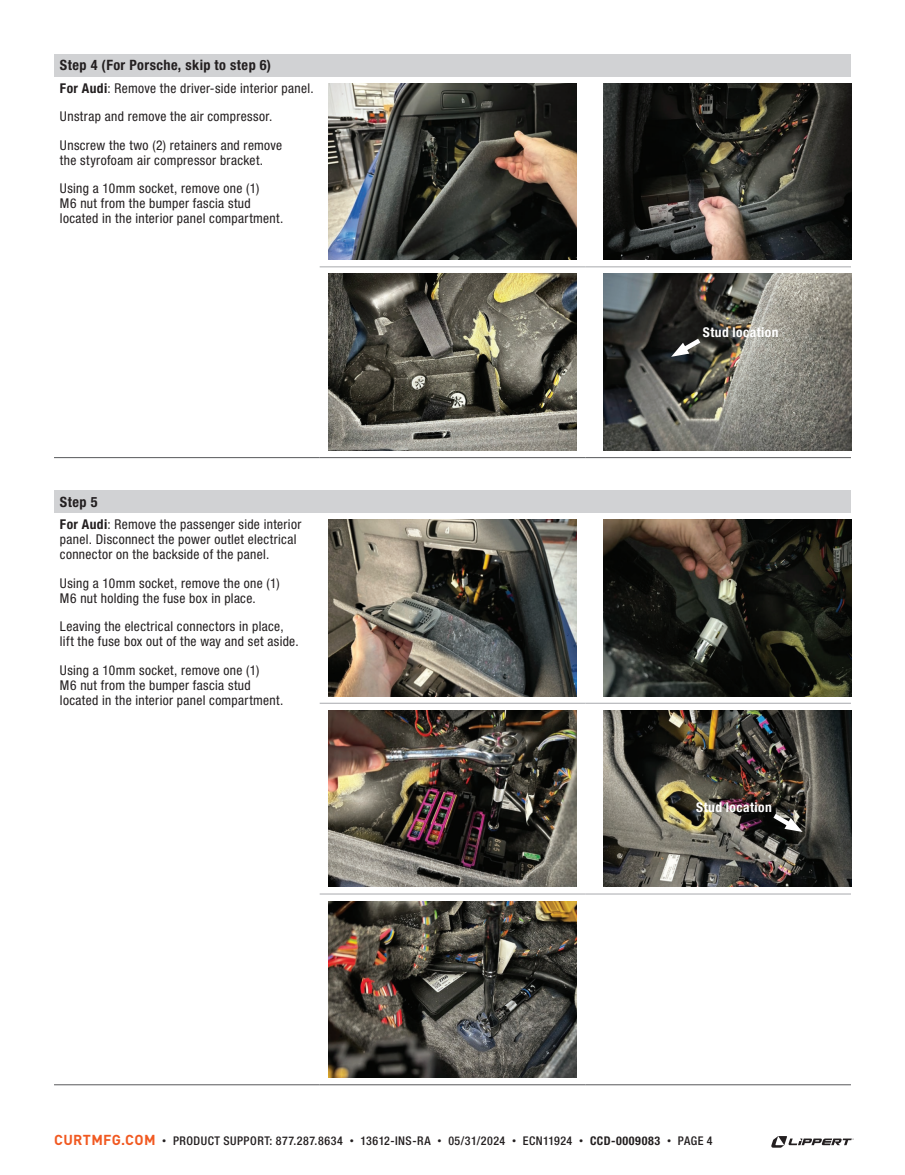
<style>
.page{position:relative;width:905px;height:1175px;background:#fff}
.page>*{position:absolute;margin:0;border:0;box-sizing:border-box;transform-origin:0 0}
.t1{font:700 condensed 14.25px "Helvetica Neue LT Std";letter-spacing:.03em;color:#231f20}
.t2{font:condensed 13.5px/15px "Helvetica Neue LT Std";letter-spacing:.025em;color:#231f20}
.t3{font:700 condensed 13.5px "Helvetica Neue LT Std";letter-spacing:.03em;color:#fff}
.t4{font:500 condensed 12px "Helvetica Neue LT Std";letter-spacing:.04em;color:#231f20}
.s1{font-weight:700}
.s2{font-family:"DINOT";font-weight:700;font-stretch:normal;font-size:14.25px;color:#f15921}
.s3{font-family:"DINOT";font-weight:400;font-stretch:normal;font-size:9px}
</style>
<div class="page">
<svg style="left:771px;top:1136px;width:82px;height:11px"></svg>
<div style="left:54px;top:54px;width:796px;height:22px;background:#d1d2d4"></div>
<hr style="left:320px;top:457px;width:265px;height:1px;background:#57585a">
<hr style="left:585px;top:457px;width:265px;height:1px;background:#57585a">
<hr style="left:54px;top:457px;width:266px;height:1px;background:#57585a">
<hr style="left:320px;top:266px;width:265px;height:1px;background:#a8a9ad">
<hr style="left:585px;top:266px;width:265px;height:1px;background:#a8a9ad">
<img style="left:329px;top:83px;width:247px;height:177px">
<img style="left:603px;top:83px;width:248px;height:177px">
<img style="left:329px;top:274px;width:247px;height:176px">
<img style="left:603px;top:274px;width:248px;height:176px">
<div style="left:54px;top:490px;width:796px;height:22px;background:#d1d2d4"></div>
<hr style="left:320px;top:1084px;width:265px;height:1px;background:#57585a">
<hr style="left:585px;top:1084px;width:265px;height:1px;background:#57585a">
<hr style="left:54px;top:1084px;width:266px;height:1px;background:#57585a">
<hr style="left:320px;top:703px;width:265px;height:1px;background:#a8a9ad">
<hr style="left:585px;top:703px;width:265px;height:1px;background:#a8a9ad">
<hr style="left:320px;top:893px;width:265px;height:1px;background:#a8a9ad">
<hr style="left:585px;top:893px;width:265px;height:1px;background:#a8a9ad">
<img style="left:329px;top:519px;width:247px;height:177px">
<img style="left:603px;top:519px;width:248px;height:177px">
<img style="left:329px;top:710px;width:247px;height:177px">
<img style="left:603px;top:710px;width:248px;height:177px">
<img style="left:329px;top:901px;width:247px;height:176px">
<svg style="left:768px;top:809px;width:34px;height:23px"></svg>
<svg style="left:671px;top:334px;width:34px;height:23px"></svg>
<p class="t1" style="left:60px;top:56px;width:213px">Step 4 (For Porsche, skip to step 6)</p>
<p class="t2" style="left:60px;top:74px;width:255px;line-height:28.5px"><span class="s1">For Audi</span>: Remove the driver-side interior panel.<br>Unstrap and remove the air compressor.<br>Unscrew the two (2) retainers and remove</p>
<p class="t2" style="left:60px;top:146px;width:205px;line-height:28.5px">the styrofoam air compressor bracket.<br>Using a 10mm socket, remove one (1)</p>
<p class="t2" style="left:60px;top:196px;width:225px">M6 nut from the bumper fascia stud located in the interior panel compartment.</p>
<p class="t1" style="left:60px;top:493px;width:39px">Step 5</p>
<p class="t2" style="left:60px;top:517px;width:243px"><span class="s1">For Audi</span>: Remove the passenger side interior panel. Disconnect the power outlet electrical connector on the backside of the panel.</p>
<p class="t2" style="left:60px;top:575px;width:221px">Using a 10mm socket, remove the one (1)<br>M6 nut holding the fuse box in place.</p>
<p class="t2" style="left:60px;top:619px;width:240px">Leaving the electrical connectors in place, lift the fuse box out of the way and set aside.</p>
<p class="t2" style="left:60px;top:662px;width:225px">Using a 10mm socket, remove one (1)<br>M6 nut from the bumper fascia stud located in the interior panel compartment.</p>
<p class="t3" style="left:703px;top:324px;width:77px">Stud location</p>
<p class="t3" style="left:696px;top:799px;width:77px">Stud location</p>
<p class="t4" style="left:54px;top:1133px;width:660px"><span class="s2">CURTMFG.COM</span> <span class="s3">•</span> PRODUCT SUPPORT: 877.287.8634 <span class="s3">•</span> 13612-INS-RA <span class="s3">•</span> 05/31/2024 <span class="s3">•</span> ECN11924 <span class="s3">•</span> <span class="s1">CCD-0009083</span> <span class="s3">•</span> PAGE 4</p>
</div>
